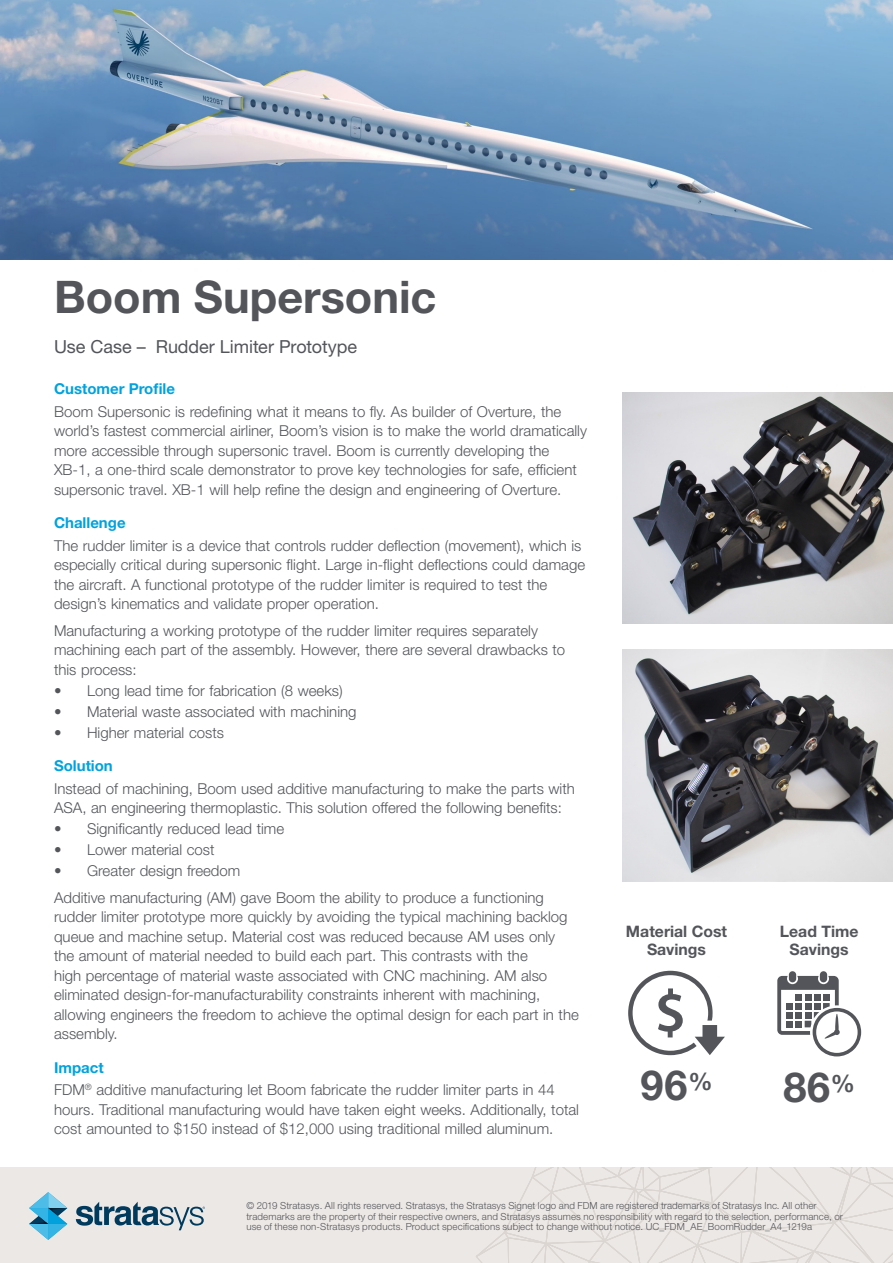
<style>
.page{position:relative;width:893px;height:1263px;background:#fff}
.page>*{position:absolute;margin:0;border:0;box-sizing:border-box;transform-origin:0 0}
.Page_Title{font:700 45px "Helvetica Neue LT Std";color:#54555a}
.Page_Title-2{font:700 41.55px "Helvetica Neue LT Std";color:#54555a}
.Page_Title-3{font:18px "Helvetica Neue LT Std";letter-spacing:-.005em;color:#54555a}
.Page_Title-4{font:700 15.75px/18px "Helvetica Neue LT Std";color:#54555a;text-align:center}
.Para{font:300 15px/19.5px "Helvetica Neue LT Std";color:#54555a}
.Para_Subhead{font:700 15px "Helvetica Neue LT Std";color:#00a2df}
.Footer_Legal{font:300 9.75px/10.5px "Helvetica Neue LT Std";letter-spacing:.01em;color:#54555a}
</style>
<div class="page">
<div style="left:0;top:1167px;width:893px;height:96px;background:#ece8e5"></div>
<svg style="left:476px;top:1167px;width:417px;height:96px"></svg>
<img style="left:0;top:0;width:893px;height:260px">
<img style="left:622px;top:649px;width:271px;height:232px">
<img style="left:622px;top:393px;width:271px;height:230px">
<svg style="left:628px;top:971px;width:97px;height:84px"></svg>
<div style="left:789px;top:971px;width:7px;height:11px;background:#54555a;border-radius:4px"></div>
<div style="left:820px;top:971px;width:7px;height:11px;background:#54555a;border-radius:4px"></div>
<svg style="left:777px;top:976px;width:84px;height:80px"></svg>
<svg style="left:29px;top:1192px;width:38px;height:48px"></svg>
<svg style="left:76px;top:1202px;width:129px;height:28px"></svg>
<p class="Page_Title" style="left:54px;top:269px;width:384px">Boom Supersonic</p>
<p class="Page_Title-3" style="left:54px;top:336px;width:305px">Use Case – Rudder Limiter Prototype</p>
<p class="Para_Subhead" style="left:54px;top:379px;width:123px">Customer Profile</p>
<p class="Para" style="left:54px;top:401px;width:534px">Boom Supersonic is redefining what it means to fly. As builder of Overture, the world’s fastest commercial airliner, Boom’s vision is to make the world dramatically more accessible through supersonic travel. Boom is currently developing the XB-1, a one-third scale demonstrator to prove key technologies for safe, efficient supersonic travel. XB-1 will help refine the design and engineering of Overture.</p>
<p class="Para_Subhead" style="left:54px;top:514px;width:73px">Challenge</p>
<p class="Para" style="left:54px;top:535px;width:533px">The rudder limiter is a device that controls rudder deflection (movement), which is especially critical during supersonic flight. Large in-flight deflections could damage the aircraft. A functional prototype of the rudder limiter is required to test the design’s kinematics and validate proper operation.</p>
<p class="Para" style="left:54px;top:620px;width:513px">Manufacturing a working prototype of the rudder limiter requires separately machining each part of the assembly. However, there are several drawbacks to this process:</p>
<p class="Para" style="left:54px;top:680px;width:290px">• Long lead time for fabrication (8 weeks)</p>
<p class="Para" style="left:54px;top:701px;width:304px">• Material waste associated with machining</p>
<p class="Para" style="left:54px;top:722px;width:171px">• Higher material costs</p>
<p class="Para_Subhead" style="left:54px;top:757px;width:60px">Solution</p>
<p class="Para" style="left:54px;top:778px;width:522px">Instead of machining, Boom used additive manufacturing to make the parts with<br>ASA, an engineering thermoplastic. This solution offered the following benefits:</p>
<p class="Para" style="left:54px;top:819px;width:232px">• Significantly reduced lead time</p>
<p class="Para" style="left:54px;top:840px;width:162px">• Lower material cost</p>
<p class="Para" style="left:54px;top:861px;width:188px">• Greater design freedom</p>
<p class="Para" style="left:54px;top:887px;width:526px">Additive manufacturing (AM) gave Boom the ability to produce a functioning rudder limiter prototype more quickly by avoiding the typical machining backlog queue and machine setup. Material cost was reduced because AM uses only the amount of material needed to build each part. This contrasts with the<br>high percentage of material waste associated with CNC machining. AM also eliminated design-for-manufacturability constraints inherent with machining, allowing engineers the freedom to achieve the optimal design for each part in the assembly.</p>
<p class="Para_Subhead" style="left:54px;top:1058px;width:51px">Impact</p>
<p class="Para" style="left:54px;top:1080px;width:527px">FDM<sup>®</sup> additive manufacturing let Boom fabricate the rudder limiter parts in 44 hours. Traditional manufacturing would have taken eight weeks. Additionally, total cost amounted to $150 instead of $12,000 using traditional milled aluminum.</p>
<p class="Page_Title-4" style="left:626px;top:922px;width:103px">Material Cost<br>Savings</p>
<p class="Page_Title-2" style="left:641px;top:1060px;width:73px">96<sup>%</sup></p>
<p class="Page_Title-4" style="left:780px;top:922px;width:80px">Lead Time<br>Savings</p>
<p class="Page_Title-2" style="left:783px;top:1061px;width:73px">86<sup>%</sup></p>
<p class="Footer_Legal" style="left:246px;top:1200px;width:598px">© 2019 Stratasys. All rights reserved. Stratasys, the Stratasys Signet logo and FDM are registered trademarks of Stratasys Inc. All other trademarks are the property of their respective owners, and Stratasys assumes no responsibility with regard to the selection, performance, or use of these non-Stratasys products. Product specifications subject to change without notice. UC_FDM_AE_BoomRudder_A4_1219a</p>
</div>
